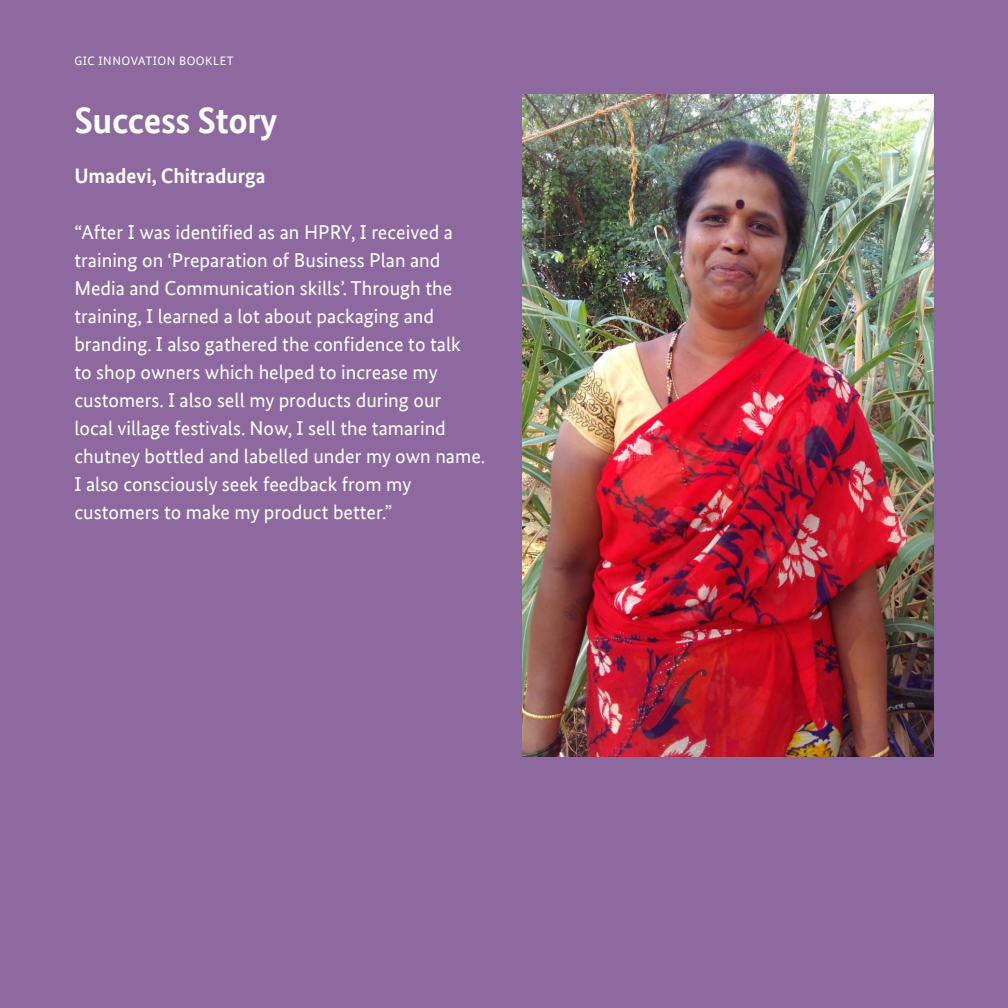
<style>
.page{position:relative;width:1008px;height:1008px;background:#8d699f}
.page>*{position:absolute;margin:0;border:0;box-sizing:border-box;transform-origin:0 0}
.t1{font:700 36.75px "Bundes Sans Office";letter-spacing:-.01em;color:#fff}
.t2{font:700 21px "Bundes Sans Office";color:#fff}
.t3{font:20.12px "Bundes Sans Office";color:#fff}
.t4{font:12.25px "Bundes Sans Office";letter-spacing:.04em;color:#fff}
</style>
<div class="page">
<img style="left:522px;top:94px;width:412px;height:662px">
<p class="t4" style="left:74px;top:54px;width:161px">GIC INNOVATION BOOKLET</p>
<p class="t1" style="left:74px;top:99px;width:204px">Success Story</p>
<p class="t2" style="left:74px;top:163px;width:193px">Umadevi, Chitradurga</p>
<p class="t3" style="left:74px;top:221px;width:380px">“After I was identified as an HPRY, I received a</p>
<p class="t3" style="left:74px;top:249px;width:368px">training on ‘Preparation of Business Plan and</p>
<p class="t3" style="left:74px;top:277px;width:379px">Media and Communication skills’. Through the</p>
<p class="t3" style="left:74px;top:305px;width:361px">training, I learned a lot about packaging and</p>
<p class="t3" style="left:74px;top:333px;width:388px">branding. I also gathered the confidence to talk</p>
<p class="t3" style="left:74px;top:361px;width:365px">to shop owners which helped to increase my</p>
<p class="t3" style="left:74px;top:389px;width:368px">customers. I also sell my products during our</p>
<p class="t3" style="left:74px;top:417px;width:373px">local village festivals. Now, I sell the tamarind</p>
<p class="t3" style="left:74px;top:445px;width:412px">chutney bottled and labelled under my own name.</p>
<p class="t3" style="left:74px;top:473px;width:338px">I also consciously seek feedback from my</p>
<p class="t3" style="left:74px;top:501px;width:319px">customers to make my product better.”</p>
</div>
